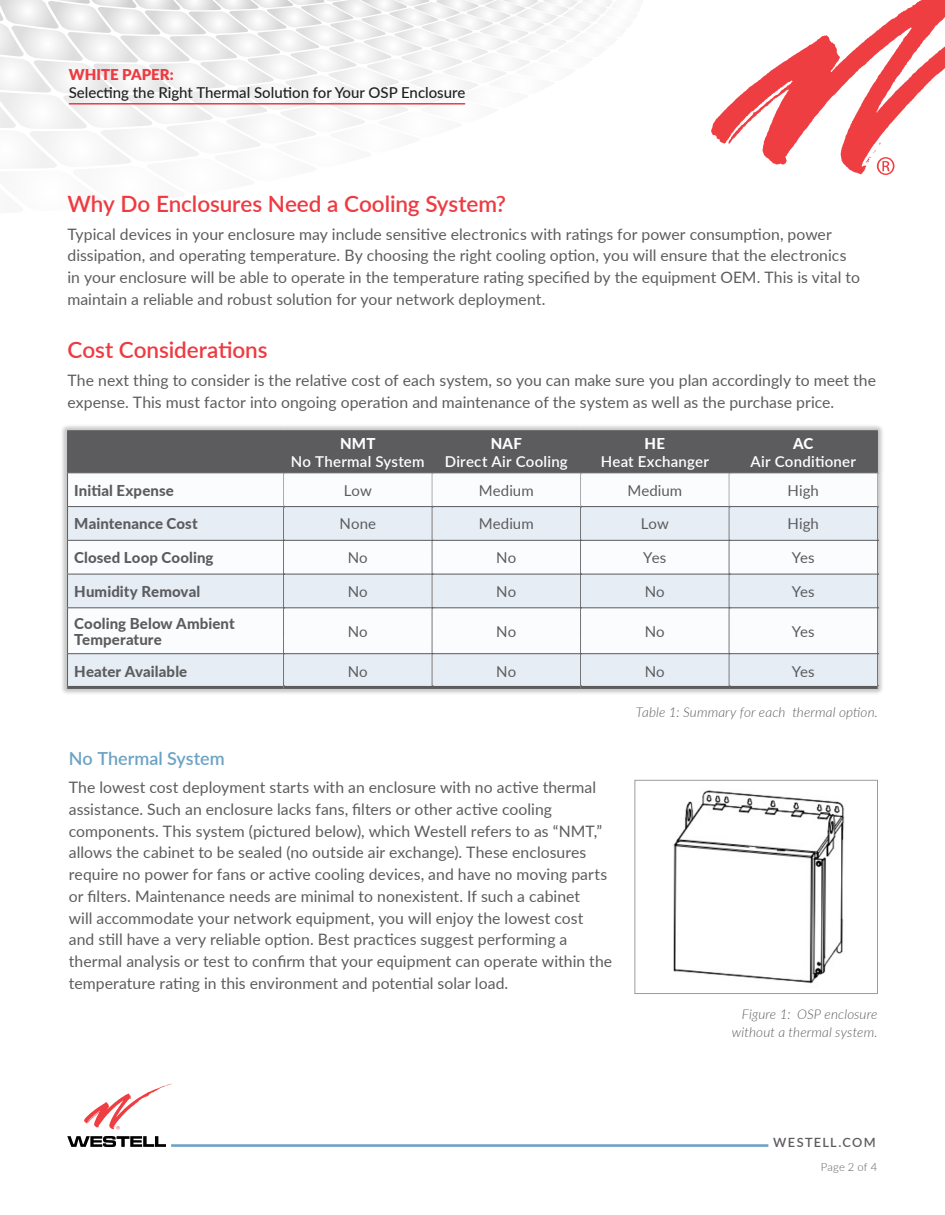
<style>
.page{position:relative;width:945px;height:1215px;background:#fff}
.page>*{position:absolute;margin:0;border:0;box-sizing:border-box;transform-origin:0 0}
.Subhead2{font:600 22.5px "Lato";color:#ee3a41}
.Subhead3{font:600 18px "Lato";color:#6ba2c5}
.Body_Copy{font:15.75px/21.8px "Lato";letter-spacing:.005em;color:#5c5c5f}
.Table_Text_Left_Subheader{font:800 15px/16.5px "Lato";letter-spacing:.005em;color:#5c5c5f}
.Table_Text_Centered{font:15px "Lato";letter-spacing:.005em;color:#5c5c5f}
.Subhead4_Chart_Header_Center_Reverse{font:600 15px/18px "Lato";letter-spacing:.02em;color:#fff;text-align:center}
.t1{font:500 15px "Lato";color:#231f20}
.t2{font:900 15px "Lato";color:#ee3a41}
.t3{font:italic 300 13.5px "Lato";letter-spacing:.01em;color:#5c5c5f}
.t4{font:600 12.75px "Lato";letter-spacing:.1em;color:#5c5c5f}
.Page{font:300 11.25px "Lato";letter-spacing:.01em;color:#5c5c5f}
.s1{font-weight:800}
</style>
<div class="page">
<svg style="left:0;top:0;width:613px;height:168px"></svg>
<svg style="left:711px;top:0;width:234px;height:175px"></svg>
<hr style="left:171px;top:1144px;width:597px;height:3px;background:#6ba2c5">
<svg style="left:84px;top:1084px;width:88px;height:45px"></svg>
<svg style="left:67px;top:1136px;width:99px;height:11px"></svg>
<hr style="left:69px;top:103px;width:396px;height:2px;background:#ee3a41">
<img style="left:673px;top:790px;width:172px;height:194px">
<div style="left:634px;top:780px;width:244px;height:214px;border:1px solid #9a9c9f"></div>
<div style="left:60px;top:424px;width:825px;height:272px;background:#231f20;opacity:.24"></div>
<hr style="left:67px;top:473px;width:1px;height:33px;background:#5c5c5f">
<hr style="left:67px;top:506px;width:217px;height:1px;background:#5c5c5f">
<hr style="left:67px;top:507px;width:1px;height:33px;background:#5c5c5f">
<hr style="left:67px;top:540px;width:216px;height:1px;background:#5c5c5f">
<hr style="left:67px;top:541px;width:1px;height:33px;background:#5c5c5f">
<hr style="left:67px;top:574px;width:1px;height:33px;background:#5c5c5f">
<hr style="left:67px;top:607px;width:216px;height:1px;background:#5c5c5f">
<hr style="left:67px;top:608px;width:1px;height:45px;background:#5c5c5f">
<hr style="left:67px;top:653px;width:216px;height:1px;background:#5c5c5f">
<hr style="left:67px;top:654px;width:1px;height:32px;background:#5c5c5f">
<hr style="left:67px;top:430px;width:217px;height:1px;background:#5c5c5f">
<hr style="left:67px;top:431px;width:1px;height:41px;background:#5c5c5f">
<hr style="left:284px;top:430px;width:148px;height:1px;background:#5c5c5f">
<hr style="left:432px;top:430px;width:149px;height:1px;background:#5c5c5f">
<hr style="left:581px;top:430px;width:148px;height:1px;background:#5c5c5f">
<hr style="left:729px;top:430px;width:149px;height:1px;background:#5c5c5f">
<hr style="left:67px;top:472px;width:217px;height:1px;background:#5c5c5f">
<hr style="left:67px;top:686px;width:217px;height:3px;background:#5c5c5f">
<hr style="left:284px;top:686px;width:148px;height:3px;background:#5c5c5f">
<hr style="left:432px;top:686px;width:149px;height:3px;background:#5c5c5f">
<hr style="left:581px;top:686px;width:148px;height:3px;background:#5c5c5f">
<hr style="left:729px;top:686px;width:149px;height:3px;background:#5c5c5f">
<svg style="left:68px;top:431px;width:811px;height:256px"></svg>
<p class="t2" style="left:69px;top:63px;width:106px">WHITE PAPER:</p>
<p class="t1" style="left:69px;top:82px;width:398px">Selecting the Right Thermal Solution for Your OSP Enclosure</p>
<p class="Subhead2" style="left:68px;top:187px;width:440px">Why Do Enclosures Need a Cooling System?</p>
<p class="Body_Copy" style="left:68px;top:222px;width:794px">Typical devices in your enclosure may include sensitive electronics with ratings for power consumption, power dissipation, and operating temperature. By choosing the right cooling option, you will ensure that the electronics in your enclosure will be able to operate in the temperature rating specified by the equipment OEM. This is vital to maintain a reliable and robust solution for your network deployment.</p>
<p class="Subhead2" style="left:68px;top:333px;width:202px">Cost Considerations</p>
<p class="Body_Copy" style="left:68px;top:369px;width:810px">The next thing to consider is the relative cost of each system, so you can make sure you plan accordingly to meet the expense. This must factor into ongoing operation and maintenance of the system as well as the purchase price.</p>
<p class="Subhead4_Chart_Header_Center_Reverse" style="left:291px;top:434px;width:135px"><span class="s1">NMT<br></span>No Thermal System</p>
<p class="Subhead4_Chart_Header_Center_Reverse" style="left:445px;top:434px;width:125px"><span class="s1">NAF<br></span>Direct Air Cooling</p>
<p class="Subhead4_Chart_Header_Center_Reverse" style="left:601px;top:434px;width:110px"><span class="s1">HE<br></span>Heat Exchanger</p>
<p class="Subhead4_Chart_Header_Center_Reverse" style="left:751px;top:434px;width:107px"><span class="s1">AC<br></span>Air Conditioner</p>
<p class="Table_Text_Left_Subheader" style="left:74px;top:481px;width:101px">Initial Expense</p>
<p class="Table_Text_Centered" style="left:344px;top:480px;width:29px">Low</p>
<p class="Table_Text_Centered" style="left:479px;top:480px;width:56px">Medium</p>
<p class="Table_Text_Centered" style="left:627px;top:480px;width:56px">Medium</p>
<p class="Table_Text_Centered" style="left:788px;top:480px;width:33px">High</p>
<p class="Table_Text_Left_Subheader" style="left:74px;top:515px;width:125px">Maintenance Cost</p>
<p class="Table_Text_Centered" style="left:340px;top:513px;width:38px">None</p>
<p class="Table_Text_Centered" style="left:479px;top:513px;width:56px">Medium</p>
<p class="Table_Text_Centered" style="left:641px;top:513px;width:29px">Low</p>
<p class="Table_Text_Centered" style="left:788px;top:513px;width:33px">High</p>
<p class="Table_Text_Left_Subheader" style="left:74px;top:549px;width:141px">Closed Loop Cooling</p>
<p class="Table_Text_Centered" style="left:348px;top:547px;width:22px">No</p>
<p class="Table_Text_Centered" style="left:496px;top:547px;width:22px">No</p>
<p class="Table_Text_Centered" style="left:643px;top:547px;width:24px">Yes</p>
<p class="Table_Text_Centered" style="left:792px;top:547px;width:24px">Yes</p>
<p class="Table_Text_Left_Subheader" style="left:74px;top:583px;width:128px">Humidity Removal</p>
<p class="Table_Text_Centered" style="left:348px;top:581px;width:22px">No</p>
<p class="Table_Text_Centered" style="left:496px;top:581px;width:22px">No</p>
<p class="Table_Text_Centered" style="left:645px;top:581px;width:22px">No</p>
<p class="Table_Text_Centered" style="left:792px;top:581px;width:24px">Yes</p>
<p class="Table_Text_Left_Subheader" style="left:74px;top:614px;width:162px">Cooling Below Ambient<br>Temperature</p>
<p class="Table_Text_Centered" style="left:348px;top:621px;width:22px">No</p>
<p class="Table_Text_Centered" style="left:496px;top:621px;width:22px">No</p>
<p class="Table_Text_Centered" style="left:645px;top:621px;width:22px">No</p>
<p class="Table_Text_Centered" style="left:792px;top:621px;width:24px">Yes</p>
<p class="Table_Text_Left_Subheader" style="left:74px;top:662px;width:115px">Heater Available</p>
<p class="Table_Text_Centered" style="left:348px;top:660px;width:22px">No</p>
<p class="Table_Text_Centered" style="left:496px;top:660px;width:22px">No</p>
<p class="Table_Text_Centered" style="left:645px;top:660px;width:22px">No</p>
<p class="Table_Text_Centered" style="left:792px;top:660px;width:24px">Yes</p>
<p class="t3" style="left:636px;top:703px;width:244px">Table 1: Summary for each thermal option.</p>
<p class="Subhead3" style="left:69px;top:745px;width:157px">No Thermal System</p>
<p class="Body_Copy" style="left:69px;top:776px;width:545px">The lowest cost deployment starts with an enclosure with no active thermal assistance. Such an enclosure lacks fans, filters or other active cooling components. This system (pictured below), which Westell refers to as “NMT,” allows the cabinet to be sealed (no outside air exchange). These enclosures require no power for fans or active cooling devices, and have no moving parts or filters. Maintenance needs are minimal to nonexistent. If such a cabinet<br>will accommodate your network equipment, you will enjoy the lowest cost and still have a very reliable option. Best practices suggest performing a thermal analysis or test to confirm that your equipment can operate within the temperature rating in this environment and potential solar load.</p>
<p class="t3" style="left:742px;top:1004px;width:137px">Figure 1: OSP enclosure</p>
<p class="t3" style="left:732px;top:1023px;width:147px">without a thermal system.</p>
<p class="t4" style="left:773px;top:1133px;width:104px">WESTELL.COM</p>
<p class="Page" style="left:821px;top:1159px;width:58px">Page 2 of 4</p>
</div>
